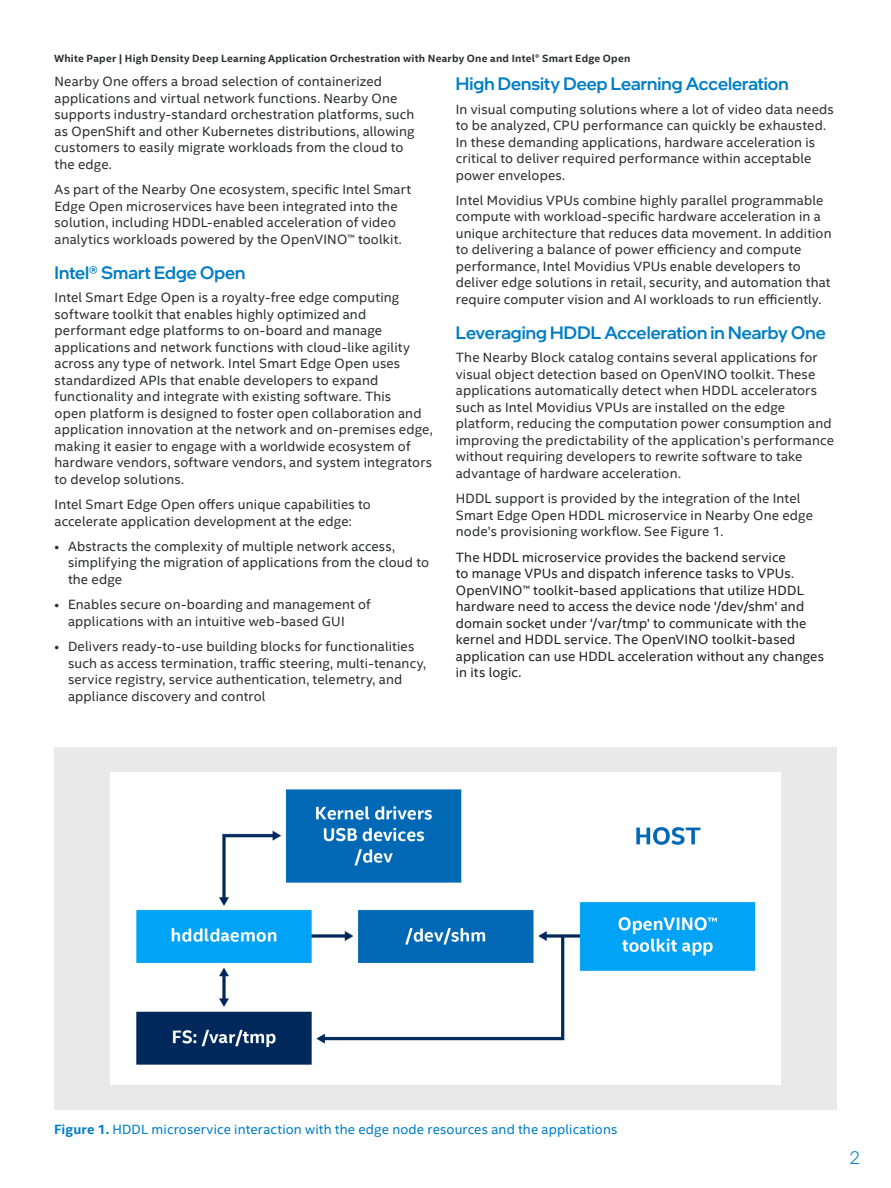
<style>
.page{position:relative;width:891px;height:1188px;background:#fff}
.page>*{position:absolute;margin:0;border:0;box-sizing:border-box;transform-origin:0 0}
.CopyHeaderBlue{font:500 18px "Intel One Display";letter-spacing:.005em;color:#007ec5}
.t1{font:300 18px "Intel One Display";color:#007ec5}
.MainCopy___Caption{font:13.5px/16.5px "Intel Clear";letter-spacing:.01em;color:#2d2f2e}
.MainCopy___Caption-2{font:13.5px/16.5px "Intel Clear";letter-spacing:.015em;color:#231f20}
.MainCopy___Caption-3{font:13.5px "Intel Clear";letter-spacing:.01em;color:#007ec5}
.Document_Header{font:700 10.5px "Intel Clear";letter-spacing:.02em;color:#2d2f2e}
.s1{font-weight:700}
</style>
<div class="page">
<div style="left:54px;top:747px;width:783px;height:363px;background:#e9e9e9"></div>
<img style="left:110px;top:773px;width:671px;height:312px">
<p class="Document_Header" style="left:54px;top:52px;width:578px">White Paper | High Density Deep Learning Application Orchestration with Nearby One and Intel® Smart Edge Open</p>
<p class="MainCopy___Caption" style="left:55px;top:74px;width:362px">Nearby One offers a broad selection of containerized applications and virtual network functions. Nearby One supports industry-standard orchestration platforms, such as OpenShift and other Kubernetes distributions, allowing customers to easily migrate workloads from the cloud to the edge.</p>
<p class="MainCopy___Caption" style="left:55px;top:181px;width:358px">As part of the Nearby One ecosystem, specific Intel Smart Edge Open microservices have been integrated into the solution, including HDDL-enabled acceleration of video analytics workloads powered by the OpenVINO™ toolkit.</p>
<p class="CopyHeaderBlue" style="left:55px;top:261px;width:192px">Intel® Smart Edge Open</p>
<p class="MainCopy___Caption" style="left:55px;top:289px;width:380px">Intel Smart Edge Open is a royalty-free edge computing software toolkit that enables highly optimized and performant edge platforms to on-board and manage applications and network functions with cloud-like agility across any type of network. Intel Smart Edge Open uses standardized APIs that enable developers to expand functionality and integrate with existing software. This<br>open platform is designed to foster open collaboration and application innovation at the network and on-premises edge, making it easier to engage with a worldwide ecosystem of hardware vendors, software vendors, and system integrators to develop solutions.</p>
<p class="MainCopy___Caption" style="left:55px;top:496px;width:318px">Intel Smart Edge Open offers unique capabilities to accelerate application development at the edge:</p>
<p class="MainCopy___Caption" style="left:68px;top:538px;width:363px;text-indent:-14px">• Abstracts the complexity of multiple network access, simplifying the migration of applications from the cloud to the edge</p>
<p class="MainCopy___Caption" style="left:68px;top:597px;width:304px;text-indent:-14px">• Enables secure on-boarding and management of applications with an intuitive web-based GUI</p>
<p class="MainCopy___Caption" style="left:68px;top:639px;width:360px;text-indent:-14px">• Delivers ready-to-use building blocks for functionalities such as access termination, traffic steering, multi-tenancy, service registry, service authentication, telemetry, and appliance discovery and control</p>
<p class="CopyHeaderBlue" style="left:456px;top:72px;width:334px">High Density Deep Learning Acceleration</p>
<p class="MainCopy___Caption" style="left:456px;top:101px;width:379px">In visual computing solutions where a lot of video data needs to be analyzed, CPU performance can quickly be exhausted.<br>In these demanding applications, hardware acceleration is critical to deliver required performance within acceptable power envelopes.</p>
<p class="MainCopy___Caption" style="left:456px;top:192px;width:377px">Intel Movidius VPUs combine highly parallel programmable compute with workload-specific hardware acceleration in a unique architecture that reduces data movement. In addition to delivering a balance of power efficiency and compute performance, Intel Movidius VPUs enable developers to deliver edge solutions in retail, security, and automation that require computer vision and AI workloads to run efficiently.</p>
<p class="CopyHeaderBlue" style="left:456px;top:321px;width:371px">Leveraging HDDL Acceleration in Nearby One</p>
<p class="MainCopy___Caption" style="left:456px;top:350px;width:380px">The Nearby Block catalog contains several applications for visual object detection based on OpenVINO toolkit. These applications automatically detect when HDDL accelerators such as Intel Movidius VPUs are installed on the edge platform, reducing the computation power consumption and improving the predictability of the application’s performance without requiring developers to rewrite software to take advantage of hardware acceleration.</p>
<p class="MainCopy___Caption" style="left:456px;top:491px;width:359px">HDDL support is provided by the integration of the Intel<br>Smart Edge Open HDDL microservice in Nearby One edge node’s provisioning workflow. See Figure 1.</p>
<p class="MainCopy___Caption-2" style="left:456px;top:549px;width:370px">The HDDL microservice provides the backend service<br>to manage VPUs and dispatch inference tasks to VPUs.<br>OpenVINO™ toolkit-based applications that utilize HDDL hardware need to access the device node '/dev/shm' and domain socket under '/var/tmp' to communicate with the kernel and HDDL service. The OpenVINO toolkit-based application can use HDDL acceleration without any changes in its logic.</p>
<p class="MainCopy___Caption-3" style="left:54px;top:1121px;width:565px"><span class="s1">Figure 1.</span> HDDL microservice interaction with the edge node resources and the applications</p>
<h1 class="t1" style="left:850px;top:1146px;width:12px">2</h1>
</div>
